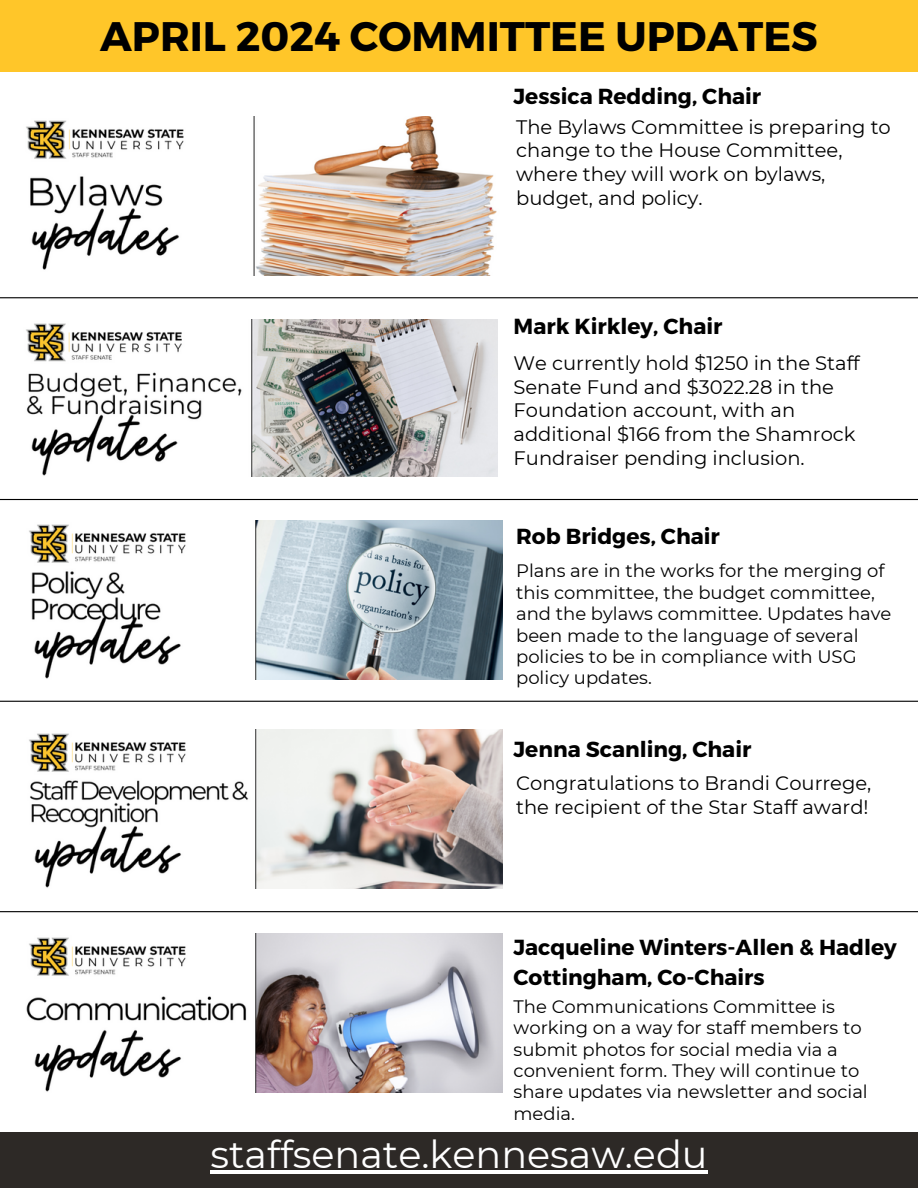
<style>
.page{position:relative;width:918px;height:1188px;background:#fff}
.page>*{position:absolute;margin:0;border:0;box-sizing:border-box;transform-origin:0 0}
.t1{font:700 41.25px "Montserrat";color:#000}
.t2{font:38.1px "Montserrat";color:#fff}
.t3{font:700 21.75px/30.3px "Montserrat";color:#000}
.t4{font:19.5px/23.7px "Montserrat";color:#000}
.t5{font:18px/21.3px "Montserrat";color:#000}
</style>
<div class="page">
<img style="left:26px;top:319px;width:472px;height:158px">
<img style="left:26px;top:116px;width:471px;height:160px">
<img style="left:29px;top:521px;width:474px;height:159px">
<img style="left:29px;top:730px;width:474px;height:158px">
<div style="left:0;top:0;width:918px;height:72px;background:#ffc629"></div>
<img style="left:26px;top:934px;width:477px;height:158px">
<hr style="left:0;top:297px;width:918px;height:1px;background:#000">
<hr style="left:0;top:499px;width:918px;height:1px;background:#000">
<hr style="left:0;top:701px;width:918px;height:1px;background:#000">
<hr style="left:0;top:911px;width:918px;height:1px;background:#000">
<div style="left:0;top:1132px;width:918px;height:56px;background:#2d2926"></div>
<hr style="left:210px;top:1170px;width:498px;height:4px;background:#fff">
<h3 class="t1" style="left:100px;top:9px;width:719px">APRIL 2024 COMMITTEE UPDATES</h3>
<p class="t3" style="left:514px;top:80px;width:249px">Jessica Redding, Chair</p>
<h3 class="t4" style="left:516px;top:115px;width:376px">The Bylaws Committee is preparing to change to the House Committee, where they will work on bylaws, budget, and policy.</h3>
<p class="t3" style="left:514px;top:310px;width:210px">Mark Kirkley, Chair</p>
<p class="t4" style="left:514px;top:351px;width:348px">We currently hold $1250 in the Staff<br>Senate Fund and $3022.28 in the<br>Foundation account, with an additional $166 from the Shamrock<br>Fundraiser pending inclusion.</p>
<p class="t3" style="left:516px;top:520px;width:205px">Rob Bridges, Chair</p>
<h3 class="t5" style="left:516px;top:560px;width:377px">Plans are in the works for the merging of this committee, the budget committee, and the bylaws committee. Updates have been made to the language of several policies to be in compliance with USG policy updates.</h3>
<h3 class="t3" style="left:514px;top:733px;width:239px">Jenna Scanling, Chair</h3>
<p class="t4" style="left:516px;top:771px;width:357px">Congratulations to Brandi Courrege, the recipient of the Star Staff award!</p>
<p class="t3" style="left:514px;top:931px;width:385px">Jacqueline Winters-Allen &amp; Hadley<br>Cottingham, Co-Chairs</p>
<p class="t5" style="left:514px;top:996px;width:356px">The Communications Committee is working on a way for staff members to submit photos for social media via a convenient form. They will continue to share updates via newsletter and social media.</p>
<h2 class="t2" style="left:210px;top:1131px;width:499px">staffsenate.kennesaw.edu</h2>
</div>
